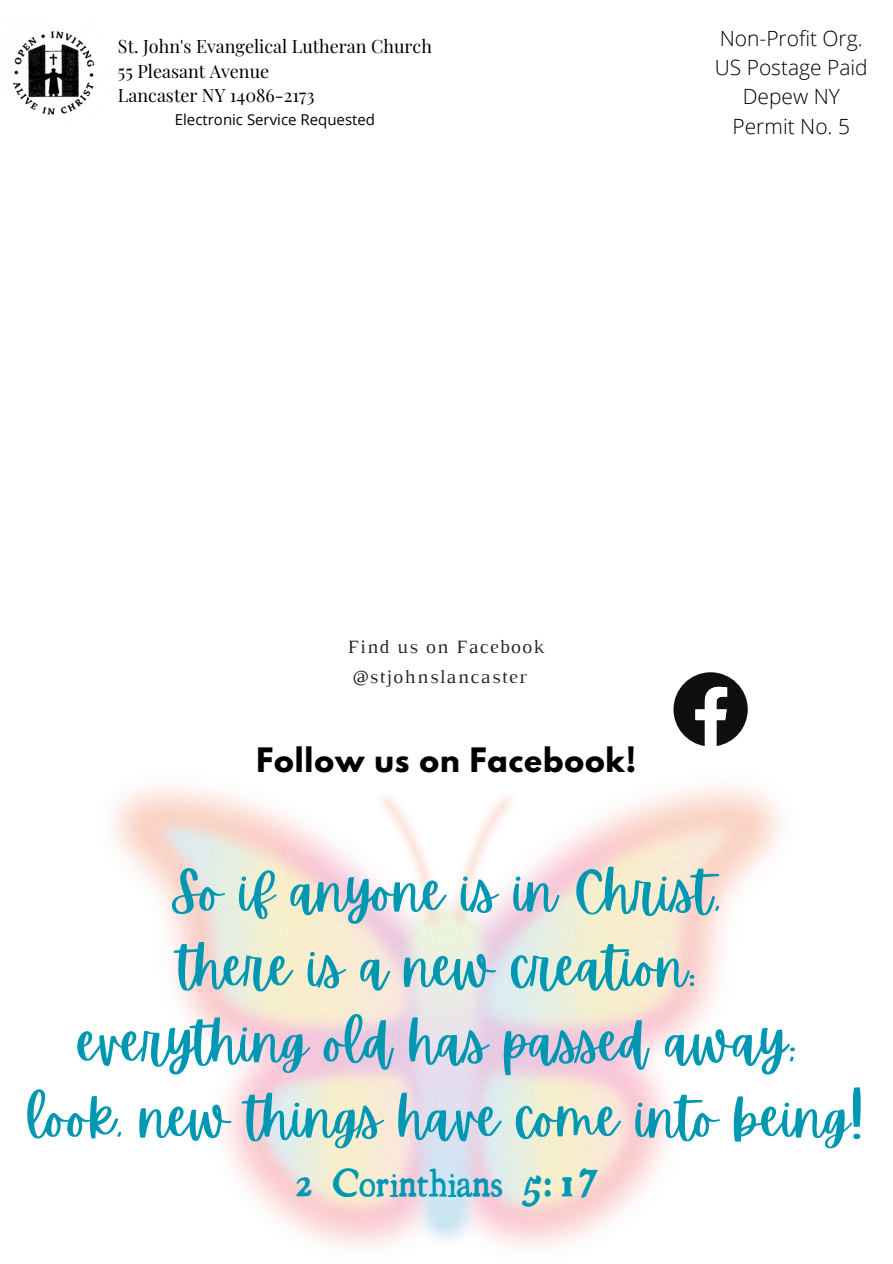
<style>
.page{position:relative;width:893px;height:1264px;background:#fff}
.page>*{position:absolute;margin:0;border:0;box-sizing:border-box;transform-origin:0 0}
.t1{font:54px/75.3px "Apricots";color:#0097b2;text-align:center}
.t2{font:39px "Essays 1743";color:#0097b2}
.t3{font:700 29.85px "League Spartan";letter-spacing:.03em;color:#000}
.t4{font:300 21px/29.2px "Open Sans";color:#000;text-align:center}
.t5{font:19.2px/29.8px "Luthier";letter-spacing:.07em;color:#222}
.t6{font:18px/24.8px "Playfair Display";color:#000}
.t7{font:15px "Open Sans";color:#000}
</style>
<div class="page">
<img style="left:13px;top:31px;width:82px;height:84px">
<svg style="left:673px;top:672px;width:74px;height:74px"></svg>
<p class="t6" style="left:118px;top:33px;width:315px">St. John's Evangelical Lutheran Church<br>55 Pleasant Avenue<br>Lancaster NY 14086-2173</p>
<p class="t7" style="left:175px;top:109px;width:202px">Electronic Service Requested</p>
<p class="t4" style="left:714px;top:23px;width:154px">Non-Profit Org.<br>US Postage Paid<br>Depew NY<br>Permit No. 5</p>
<p class="t5" style="left:348px;top:633px;width:198px">Find us on Facebook @stjohnslancaster</p>
<p class="t3" style="left:256px;top:745px;width:381px">Follow us on Facebook!</p>
<p class="t1" style="left:29px;top:854px;width:835px">So if anyone is in Christ,<br>there is a new creation:<br>everything old has passed away;<br>look, new things have come into being!</p>
<p class="t2" style="left:293px;top:1157px;width:307px">2 Corinthians 5:17</p>
</div>
